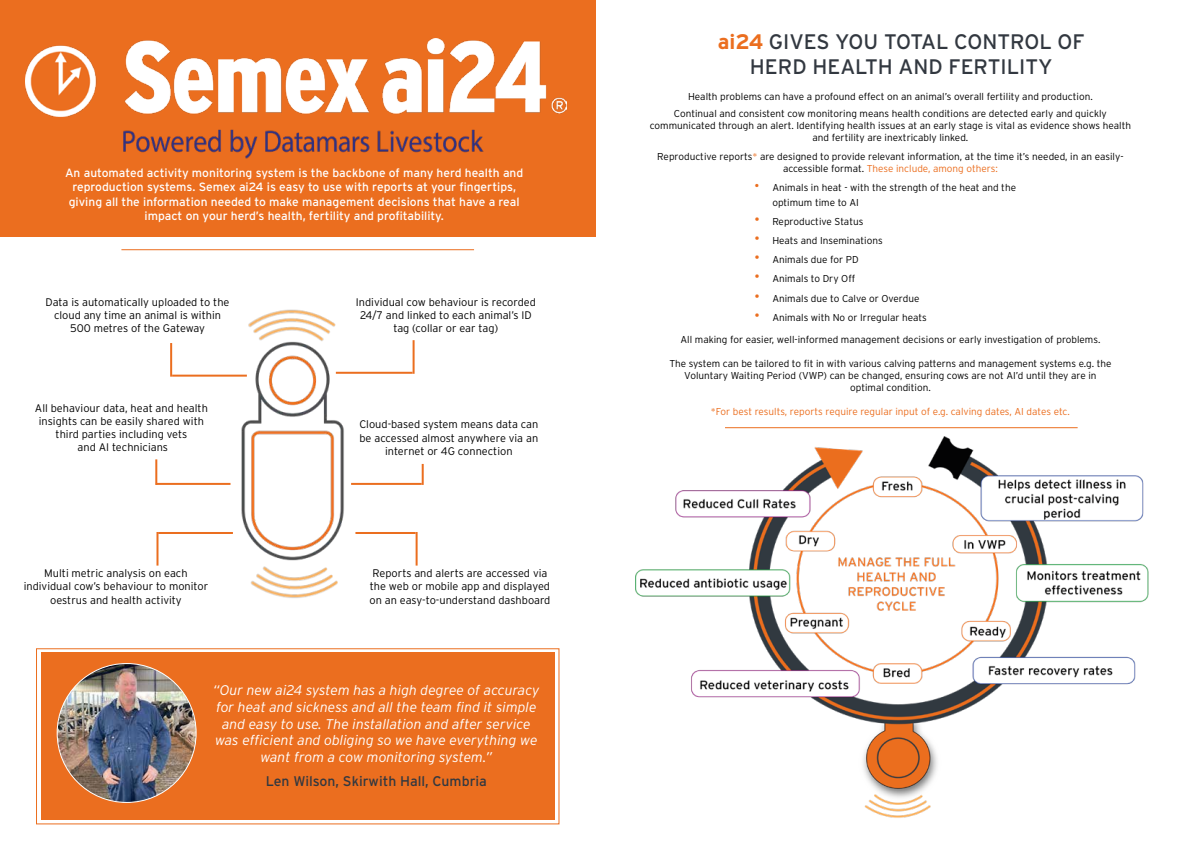
<style>
.page{position:relative;width:1191px;height:842px;background:#fff}
.page>*{position:absolute;margin:0;border:0;box-sizing:border-box;transform-origin:0 0}
.t1{font:21px/25.2px "Interstate";color:#323840;text-align:center}
.t2{font:italic 300 14px/16.8px "Interstate";color:#fff;text-align:center}
.t3{font:14px "Interstate";color:#323840}
.t4{font:12px/14.4px "Interstate";color:#fff;text-align:center}
.t5{font:300 11px/13.2px "Interstate";color:#000;text-align:center}
.t6{font:300 10px/12px "Interstate";color:#000;text-align:center}
.t7{font:300 10px "Interstate";color:#eb6e1f}
.s1{font-weight:700;color:#eb6e1f}
.s2{color:#eb6e1f}
.s3{font-size:15px;color:#eb6e1f}
.s4{font-size:16px;color:#eb6e1f}
</style>
<div class="page">
<div style="left:41px;top:652px;width:513px;height:168px;background:#eb6e1f"></div>
<div style="left:0;top:0;width:595px;height:236px;background:#eb6e1f"></div>
<img style="left:170px;top:343px;width:209px;height:171px">
<hr style="left:156px;top:532px;width:2px;height:34px;background:#eb6e1f">
<hr style="left:158px;top:532px;width:75px;height:2px;background:#eb6e1f">
<hr style="left:412px;top:340px;width:2px;height:34px;background:#eb6e1f">
<hr style="left:336px;top:372px;width:76px;height:2px;background:#eb6e1f">
<hr style="left:170px;top:343px;width:2px;height:34px;background:#eb6e1f">
<hr style="left:172px;top:375px;width:75px;height:2px;background:#eb6e1f">
<hr style="left:415px;top:532px;width:2px;height:34px;background:#eb6e1f">
<hr style="left:355px;top:532px;width:60px;height:2px;background:#eb6e1f">
<hr style="left:155px;top:459px;width:2px;height:26px;background:#eb6e1f">
<hr style="left:156px;top:483px;width:74px;height:2px;background:#eb6e1f">
<hr style="left:351px;top:483px;width:71px;height:2px;background:#eb6e1f">
<hr style="left:422px;top:464px;width:2px;height:21px;background:#eb6e1f">
<hr style="left:121px;top:249px;width:353px;height:1px;background:#eb6e1f">
<img style="left:202px;top:309px;width:181px;height:83px">
<img style="left:864px;top:803px;width:67px;height:15px">
<img style="left:636px;top:437px;width:513px;height:366px">
<img style="left:232px;top:514px;width:124px;height:84px">
<hr style="left:725px;top:427px;width:352px;height:1px;background:#eb6e1f">
<img style="left:57px;top:663px;width:139px;height:139px;border-radius:69px">
<img style="left:25px;top:38px;width:541px;height:120px">
<p class="t4" style="left:65px;top:165px;width:460px">An automated activity monitoring system is the backbone of many herd health and reproduction systems. Semex ai24 is easy to use with reports at your fingertips, giving all the information needed to make management decisions that have a real impact on your herd’s health, fertility and profitability.</p>
<p class="t5" style="left:45px;top:295px;width:185px">Data is automatically uploaded to the cloud any time an animal is within<br>500 metres of the Gateway</p>
<p class="t5" style="left:356px;top:295px;width:181px">Individual cow behaviour is recorded<br>24/7 and linked to each animal’s ID tag (collar or ear tag)</p>
<p class="t5" style="left:35px;top:401px;width:174px">All behaviour data, heat and health insights can be easily shared with third parties including vets<br>and AI technicians</p>
<p class="t5" style="left:24px;top:566px;width:186px">Multi metric analysis on each individual cow’s behaviour to monitor oestrus and health activity</p>
<p class="t5" style="left:359px;top:418px;width:180px">Cloud-based system means data can be accessed almost anywhere via an internet or 4G connection</p>
<p class="t5" style="left:369px;top:566px;width:182px;text-align:left">Reports and alerts are accessed via the web or mobile app and displayed on an easy-to-understand dashboard</p>
<p class="t2" style="left:213px;top:682px;width:328px">“Our new ai24 system has a high degree of accuracy for heat and sickness and all the team find it simple and easy to use. The installation and after service was efficient and obliging so we have everything we want from a cow monitoring system.”</p>
<h2 class="t3" style="left:266px;top:772px;width:223px">Len Wilson, Skirwith Hall, Cumbria</h2>
<h1 class="t1" style="left:718px;top:29px;width:368px"><span class="s1">ai24</span> GIVES YOU TOTAL CONTROL OF<br>HERD HEALTH AND FERTILITY</h1>
<p class="t6" style="left:674px;top:87px;width:434px;line-height:17.4px">Health problems can have a profound effect on an animal’s overall fertility and production.<br>Continual and consistent cow monitoring means health conditions are detected early and quickly</p>
<p class="t6" style="left:650px;top:120px;width:483px">communicated through an alert. Identifying health issues at an early stage is vital as evidence shows health and fertility are inextricably linked.</p>
<p class="t6" style="left:657px;top:151px;width:468px">Reproductive reports<span class="s2">*</span> are designed to provide relevant information, at the time it’s needed, in an easily&shy;accessible format. <span class="s2">These include, among others:</span></p>
<p class="t6" style="left:772px;top:180px;width:245px;line-height:14.4px;text-align:left;text-indent:-18px"><span class="s3">•</span> Animals in heat - with the strength of the heat and the optimum time to AI</p>
<p class="t6" style="left:754px;top:215px;width:110px"><span class="s4">•</span> Reproductive Status</p>
<p class="t6" style="left:754px;top:234px;width:130px"><span class="s4">•</span> Heats and Inseminations</p>
<p class="t6" style="left:754px;top:253px;width:106px"><span class="s4">•</span> Animals due for PD</p>
<p class="t6" style="left:754px;top:273px;width:102px"><span class="s4">•</span> Animals to Dry Off</p>
<p class="t6" style="left:754px;top:292px;width:167px"><span class="s4">•</span> Animals due to Calve or Overdue</p>
<p class="t6" style="left:680px;top:306px;width:421px;line-height:21.8px;text-align:left;text-indent:74px"><span class="s4">•</span> Animals with No or Irregular heats<br>All making for easier, well-informed management decisions or early investigation of problems.</p>
<p class="t6" style="left:669px;top:357px;width:444px">The system can be tailored to fit in with various calving patterns and management systems e.g. the<br>Voluntary Waiting Period (VWP) can be changed, ensuring cows are not AI’d until they are in optimal condition.</p>
<p class="t7" style="left:711px;top:405px;width:360px">*For best results, reports require regular input of e.g. calving dates, AI dates etc.</p>
</div>
